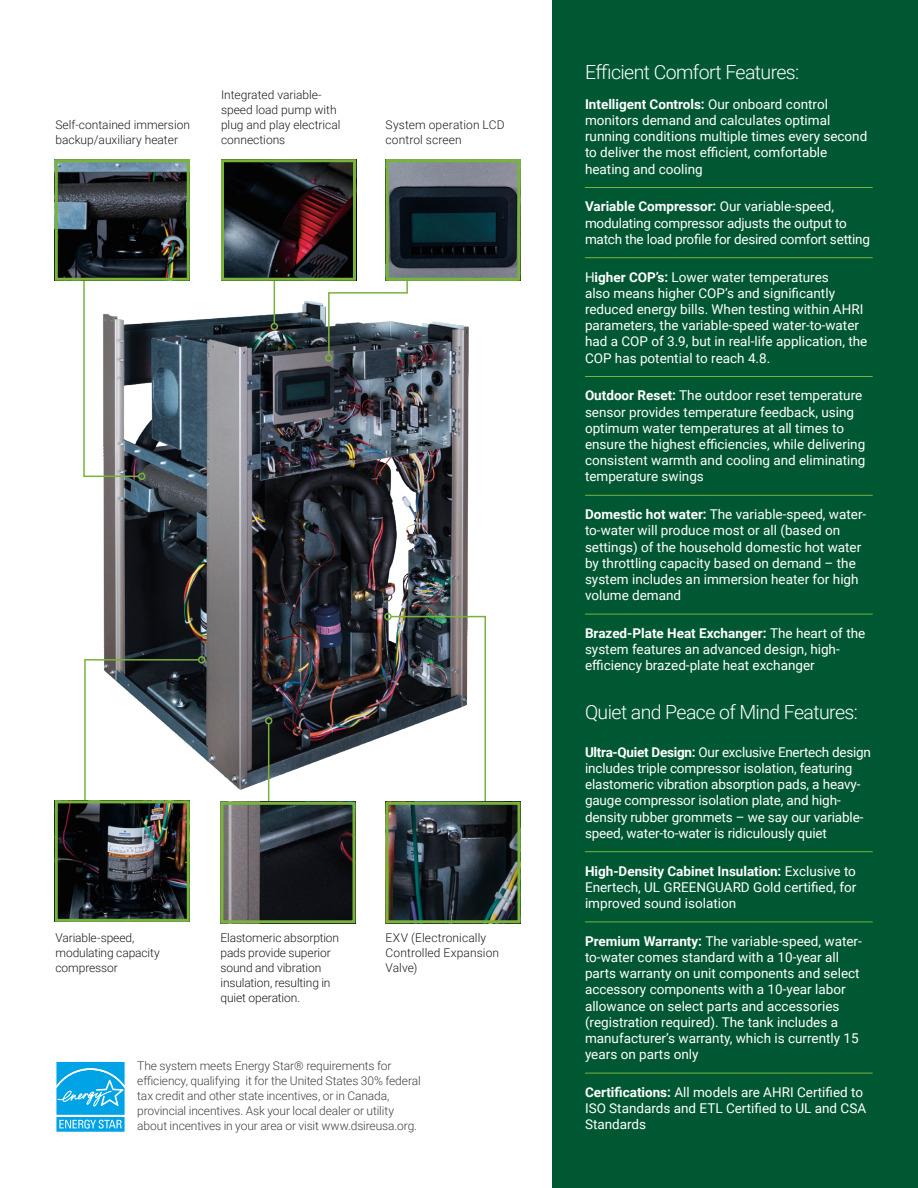
<style>
.page{position:relative;width:918px;height:1188px;background:#fff}
.page>*{position:absolute;margin:0;border:0;box-sizing:border-box;transform-origin:0 0}
.t1{font:300 19.5px "Roboto";letter-spacing:-.03em;color:#fff}
.t2{font:13.5px/16.2px "Roboto";color:#fff}
.t3{font:300 12px/15px "Roboto";color:#1c1c1a}
.t4{font:300 12px/15px "Roboto";letter-spacing:-.01em;color:#414142}
.s1{font-weight:700}
</style>
<div class="page">
<div style="left:552px;top:0;width:366px;height:1188px;background:#005832"></div>
<img style="left:103px;top:298px;width:366px;height:498px">
<hr style="left:585px;top:187px;width:288px;height:1px;background:#78b33a">
<hr style="left:585px;top:257px;width:288px;height:1px;background:#78b33a">
<hr style="left:585px;top:376px;width:288px;height:1px;background:#78b33a">
<hr style="left:585px;top:495px;width:288px;height:1px;background:#78b33a">
<hr style="left:585px;top:614px;width:288px;height:1px;background:#78b33a">
<hr style="left:585px;top:851px;width:288px;height:1px;background:#78b33a">
<hr style="left:585px;top:922px;width:288px;height:1px;background:#78b33a">
<hr style="left:585px;top:1073px;width:288px;height:1px;background:#78b33a">
<hr style="left:274px;top:272px;width:1px;height:52px;background:#78b33a">
<div style="left:271px;top:323px;width:7px;height:7px;border:2px solid #78b33a;border-radius:50%"></div>
<svg style="left:83px;top:281px;width:57px;height:197px"></svg>
<div style="left:138px;top:473px;width:7px;height:7px;border:2px solid #78b33a;border-radius:50%"></div>
<hr style="left:268px;top:724px;width:1px;height:87px;background:#78b33a">
<div style="left:265px;top:717px;width:7px;height:7px;border:2px solid #78b33a;border-radius:50%"></div>
<svg style="left:84px;top:658px;width:116px;height:142px"></svg>
<div style="left:198px;top:656px;width:7px;height:8px;border:2px solid #78b33a;border-radius:50%"></div>
<svg style="left:389px;top:615px;width:98px;height:187px"></svg>
<div style="left:384px;top:613px;width:8px;height:7px;border:2px solid #78b33a;border-radius:50%"></div>
<svg style="left:327px;top:264px;width:82px;height:93px"></svg>
<div style="left:325px;top:354px;width:8px;height:8px;border:2px solid #78b33a;border-radius:50%"></div>
<div style="left:55px;top:1060px;width:71px;height:57px;background:#f4fbfd"></div>
<svg style="left:55px;top:1062px;width:71px;height:70px;background:#35b6eb"></svg>
<img style="left:390px;top:163px;width:126px;height:114px">
<div style="left:386px;top:159px;width:134px;height:122px;border:3px solid #78b33a"></div>
<img style="left:225px;top:163px;width:127px;height:114px">
<div style="left:221px;top:159px;width:135px;height:122px;border:3px solid #78b33a"></div>
<img style="left:59px;top:163px;width:127px;height:114px">
<div style="left:55px;top:159px;width:135px;height:122px;border:3px solid #78b33a"></div>
<img style="left:224px;top:806px;width:128px;height:113px">
<div style="left:220px;top:802px;width:136px;height:121px;border:3px solid #78b33a"></div>
<img style="left:59px;top:804px;width:127px;height:114px">
<div style="left:55px;top:800px;width:135px;height:122px;border:3px solid #78b33a"></div>
<img style="left:390px;top:806px;width:126px;height:113px">
<div style="left:386px;top:802px;width:134px;height:121px;border:3px solid #78b33a"></div>
<p class="t3" style="left:221px;top:87px;width:121px">Integrated variable&shy;speed load pump with plug and play electrical connections</p>
<p class="t3" style="left:56px;top:117px;width:136px">Self-contained immersion backup/auxiliary heater</p>
<p class="t3" style="left:386px;top:117px;width:121px">System operation LCD control screen</p>
<p class="t3" style="left:56px;top:930px;width:106px">Variable-speed, modulating capacity compressor</p>
<p class="t3" style="left:220px;top:930px;width:120px">Elastomeric absorption pads provide superior sound and vibration insulation, resulting in quiet operation.</p>
<p class="t3" style="left:386px;top:930px;width:115px">EXV (Electronically<br>Controlled Expansion<br>Valve)</p>
<p class="t4" style="left:137px;top:1058px;width:285px">The system meets Energy Star® requirements for efficiency, qualifying it for the United States 30% federal tax credit and other state incentives, or in Canada, provincial incentives. Ask your local dealer or utility about incentives in your area or visit www.dsireusa.org.</p>
<h1 class="t1" style="left:585px;top:59px;width:216px">Efficient Comfort Features:</h1>
<p class="t2" style="left:585px;top:95px;width:284px"><span class="s1">Intelligent Controls:</span> Our onboard control monitors demand and calculates optimal running conditions multiple times every second to deliver the most efficient, comfortable heating and cooling</p>
<p class="t2" style="left:585px;top:198px;width:287px"><span class="s1">Variable Compressor:</span> Our variable-speed, modulating compressor adjusts the output to match the load profile for desired comfort setting</p>
<p class="t2" style="left:585px;top:268px;width:284px">H<span class="s1">igher COP’s:</span> Lower water temperatures<br>also means higher COP’s and significantly reduced energy bills. When testing within AHRI parameters, the variable-speed water-to-water had a COP of 3.9, but in real-life application, the COP has potential to reach 4.8.</p>
<p class="t2" style="left:585px;top:387px;width:282px"><span class="s1">Outdoor Reset:</span> The outdoor reset temperature sensor provides temperature feedback, using optimum water temperatures at all times to ensure the highest efficiencies, while delivering consistent warmth and cooling and eliminating temperature swings</p>
<p class="t2" style="left:585px;top:506px;width:283px"><span class="s1">Domestic hot water:</span> The variable-speed, water&shy;to-water will produce most or all (based on settings) of the household domestic hot water by throttling capacity based on demand – the system includes an immersion heater for high volume demand</p>
<p class="t2" style="left:585px;top:625px;width:282px"><span class="s1">Brazed-Plate Heat Exchanger:</span> The heart of the system features an advanced design, high&shy;efficiency brazed-plate heat exchanger</p>
<h1 class="t1" style="left:585px;top:698px;width:274px">Quiet and Peace of Mind Features:</h1>
<p class="t2" style="left:585px;top:743px;width:287px"><span class="s1">Ultra-Quiet Design:</span> Our exclusive Enertech design includes triple compressor isolation, featuring elastomeric vibration absorption pads, a heavy&shy;gauge compressor isolation plate, and high&shy;density rubber grommets – we say our variable&shy;speed, water-to-water is ridiculously quiet</p>
<p class="t2" style="left:585px;top:862px;width:273px;text-align:justify"><span class="s1">High-Density Cabinet Insulation:</span> Exclusive to Enertech, UL GREENGUARD Gold certified, for improved sound isolation</p>
<p class="t2" style="left:585px;top:932px;width:278px"><span class="s1">Premium Warranty:</span> The variable-speed, water&shy;to-water comes standard with a 10-year all parts warranty on unit components and select accessory components with a 10-year labor allowance on select parts and accessories (registration required). The tank includes a manufacturer’s warranty, which is currently 15 years on parts only</p>
<p class="t2" style="left:585px;top:1084px;width:283px"><span class="s1">Certifications:</span> All models are AHRI Certified to<br>ISO Standards and ETL Certified to UL and CSA<br>Standards</p>
</div>
